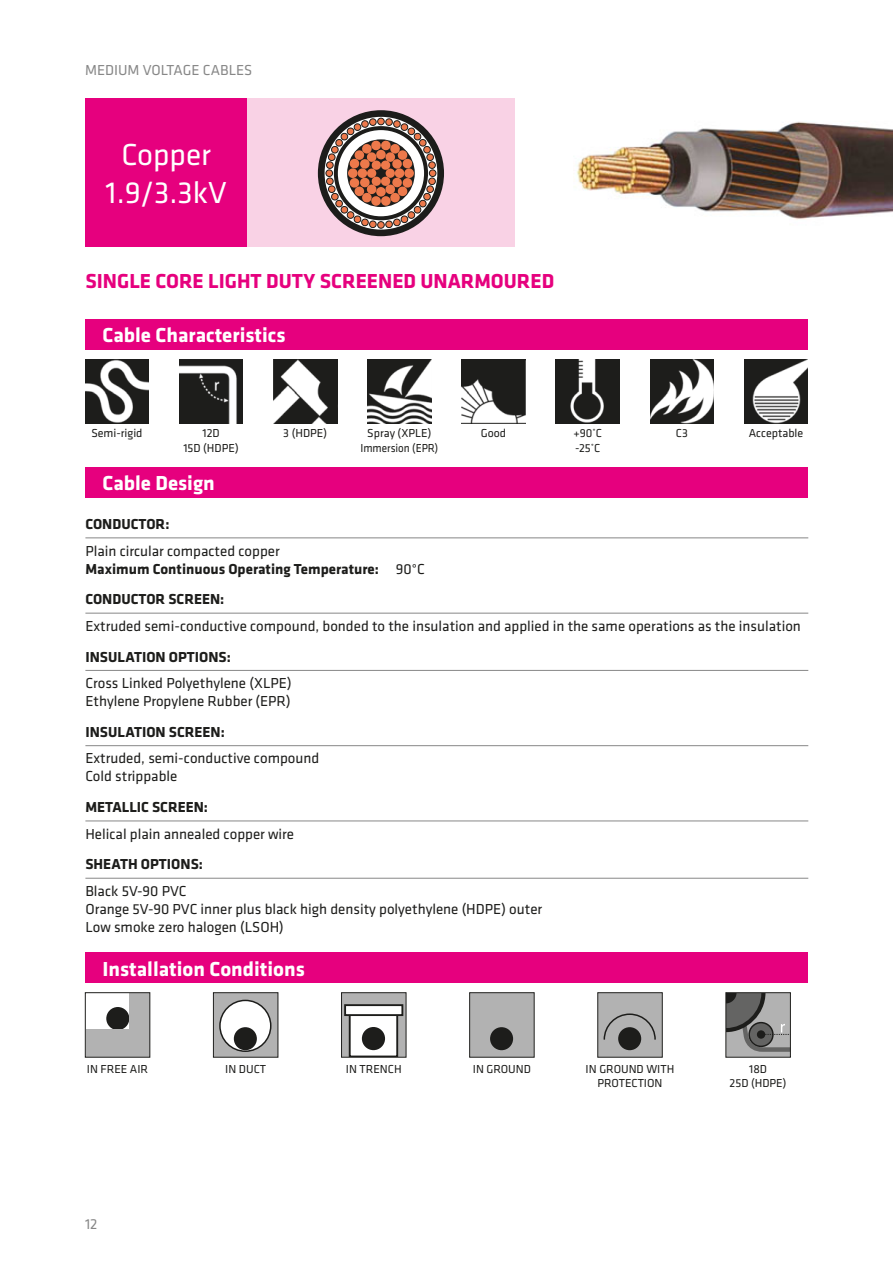
<style>
.page{position:relative;width:893px;height:1263px;background:#fff}
.page>*{position:absolute;margin:0;border:0;box-sizing:border-box;transform-origin:0 0}
.t1{font:31.5px/37.8px "Klavika";color:#fff;text-align:center}
.t2{font:700 21px "Klavika";color:#fff}
.t3{font:700 21px "Klavika";color:#e6007e}
.t4{font:15px/18px "Klavika";color:#1d1d1b}
.t5{font:700 15px/18px "Klavika";color:#1d1d1b}
.t6{font:15px "Klavika";color:#878787}
.t7{font:12px/14.4px "Klavika";color:#1d1d1b;text-align:center}
.t8{font:12px "Klavika";color:#1d1d1b;scale:.93 1}
.s1{font-weight:400}
</style>
<div class="page">
<div style="left:247px;top:98px;width:268px;height:149px;background:#f9d2e5"></div>
<svg style="left:318px;top:110px;width:126px;height:126px;fill:#1d1d1b"></svg>
<div style="left:378px;top:118px;width:6px;height:7px;border:1px solid #1d1d1b;border-radius:50%"></div>
<div style="left:369px;top:118px;width:7px;height:8px;border:1px solid #1d1d1b;border-radius:50%"></div>
<div style="left:326px;top:161px;width:8px;height:8px;border:1px solid #1d1d1b;border-radius:50%"></div>
<div style="left:428px;top:178px;width:8px;height:7px;border:1px solid #1d1d1b;border-radius:50%"></div>
<div style="left:326px;top:170px;width:7px;height:7px;background:#ed794b;border-radius:50%"></div>
<div style="left:326px;top:170px;width:7px;height:7px;border:1px solid #1d1d1b;border-radius:50%"></div>
<div style="left:429px;top:170px;width:7px;height:7px;background:#ed794b;border-radius:50%"></div>
<div style="left:429px;top:170px;width:7px;height:7px;border:1px solid #1d1d1b;border-radius:50%"></div>
<div style="left:326px;top:178px;width:8px;height:7px;border:1px solid #1d1d1b;border-radius:50%"></div>
<div style="left:428px;top:161px;width:8px;height:8px;border:1px solid #1d1d1b;border-radius:50%"></div>
<div style="left:385px;top:118px;width:8px;height:8px;border:1px solid #1d1d1b;border-radius:50%"></div>
<div style="left:348px;top:168px;width:10px;height:10px;background:#ed794b;border-radius:50%"></div>
<div style="left:404px;top:168px;width:10px;height:10px;background:#ed794b;border-radius:50%"></div>
<div style="left:358px;top:168px;width:9px;height:10px;background:#ed794b;border-radius:50%"></div>
<div style="left:395px;top:168px;width:9px;height:10px;background:#ed794b;border-radius:50%"></div>
<div style="left:367px;top:169px;width:9px;height:9px;background:#ed794b;border-radius:50%"></div>
<div style="left:386px;top:169px;width:9px;height:9px;background:#ed794b;border-radius:50%"></div>
<svg style="left:328px;top:176px;width:106px;height:52px"></svg>
<svg style="left:328px;top:120px;width:106px;height:50px"></svg>
<div style="left:85px;top:98px;width:162px;height:149px;background:#e6007e"></div>
<img style="left:576px;top:121px;width:317px;height:99px">
<div style="left:85px;top:319px;width:723px;height:31px;background:#e6007e"></div>
<div style="left:85px;top:952px;width:723px;height:31px;background:#e6007e"></div>
<div style="left:85px;top:467px;width:723px;height:31px;background:#e6007e"></div>
<hr style="left:85px;top:537px;width:723px;height:1px;background:#878787">
<hr style="left:85px;top:613px;width:723px;height:1px;background:#878787">
<hr style="left:85px;top:670px;width:723px;height:1px;background:#878787">
<hr style="left:85px;top:745px;width:723px;height:1px;background:#878787">
<hr style="left:85px;top:820px;width:723px;height:1px;background:#878787">
<hr style="left:85px;top:878px;width:723px;height:1px;background:#878787">
<img style="left:556px;top:359px;width:64px;height:64px">
<img style="left:273px;top:359px;width:64px;height:64px">
<img style="left:462px;top:359px;width:63px;height:64px">
<img style="left:367px;top:359px;width:64px;height:64px">
<img style="left:744px;top:359px;width:64px;height:64px">
<img style="left:650px;top:359px;width:64px;height:64px">
<img style="left:85px;top:359px;width:64px;height:64px">
<img style="left:179px;top:359px;width:64px;height:64px">
<svg style="left:725px;top:992px;width:66px;height:66px"></svg>
<svg style="left:85px;top:992px;width:66px;height:66px"></svg>
<svg style="left:597px;top:992px;width:66px;height:66px"></svg>
<svg style="left:341px;top:992px;width:66px;height:66px"></svg>
<svg style="left:469px;top:992px;width:66px;height:66px"></svg>
<svg style="left:213px;top:992px;width:66px;height:66px"></svg>
<p class="t6" style="left:85px;top:64px;width:169px">MEDIUM VOLTAGE CABLES</p>
<h1 class="t1" style="left:106px;top:139px;width:123px">Copper<br>1.9/3.3kV</h1>
<h2 class="t3" style="left:85px;top:273px;width:470px">SINGLE CORE LIGHT DUTY SCREENED UNARMOURED</h2>
<h2 class="t2" style="left:102px;top:327px;width:185px">Cable Characteristics</h2>
<p class="t7" style="left:283px;top:427px;width:45px">3 (HDPE)</p>
<p class="t7" style="left:367px;top:427px;width:66px">Spray (XPLE)</p>
<p class="t7" style="left:481px;top:427px;width:27px">Good</p>
<p class="t8" style="left:360px;top:443px;width:85px">Immersion (EPR)</p>
<p class="t7" style="left:91px;top:427px;width:53px">Semi-rigid</p>
<p class="t7" style="left:202px;top:427px;width:19px">12D</p>
<p class="t7" style="left:676px;top:427px;width:14px">C3</p>
<p class="t7" style="left:749px;top:427px;width:56px">Acceptable</p>
<p class="t7" style="left:183px;top:442px;width:57px">15D (HDPE)</p>
<p class="t7" style="left:573px;top:427px;width:30px;text-align:left">+90˚C -25˚C</p>
<h2 class="t2" style="left:102px;top:475px;width:114px">Cable Design</h2>
<p class="t5" style="left:85px;top:516px;width:86px">CONDUCTOR:</p>
<p class="t5" style="left:85px;top:543px;width:341px"><span class="s1">Plain circular compacted copper<br></span>Maximum Continuous Operating Temperature: <span class="s1">90°C</span></p>
<p class="t5" style="left:85px;top:592px;width:140px">CONDUCTOR SCREEN:</p>
<p class="t4" style="left:85px;top:618px;width:717px">Extruded semi-conductive compound, bonded to the insulation and applied in the same operations as the insulation</p>
<p class="t5" style="left:85px;top:649px;width:147px">INSULATION OPTIONS:</p>
<p class="t4" style="left:85px;top:675px;width:208px">Cross Linked Polyethylene (XLPE)<br>Ethylene Propylene Rubber (EPR)</p>
<p class="t5" style="left:85px;top:724px;width:141px">INSULATION SCREEN:</p>
<p class="t4" style="left:85px;top:751px;width:235px">Extruded, semi-conductive compound<br>Cold strippable</p>
<p class="t5" style="left:85px;top:799px;width:124px">METALLIC SCREEN:</p>
<p class="t4" style="left:85px;top:826px;width:210px">Helical plain annealed copper wire</p>
<p class="t5" style="left:85px;top:857px;width:119px">SHEATH OPTIONS:</p>
<p class="t4" style="left:85px;top:883px;width:458px">Black 5V-90 PVC<br>Orange 5V-90 PVC inner plus black high density polyethylene (HDPE) outer<br>Low smoke zero halogen (LSOH)</p>
<h2 class="t2" style="left:102px;top:961px;width:204px">Installation Conditions</h2>
<p class="t7" style="left:87px;top:1063px;width:63px">IN FREE AIR</p>
<p class="t7" style="left:586px;top:1063px;width:90px">IN GROUND WITH<br>PROTECTION</p>
<p class="t7" style="left:225px;top:1063px;width:42px">IN DUCT</p>
<p class="t7" style="left:346px;top:1063px;width:57px">IN TRENCH</p>
<p class="t7" style="left:473px;top:1063px;width:60px">IN GROUND</p>
<p class="t6" style="left:85px;top:1218px;width:14px">12</p>
<p class="t7" style="left:730px;top:1063px;width:58px">18D<br>25D (HDPE)</p>
</div>
